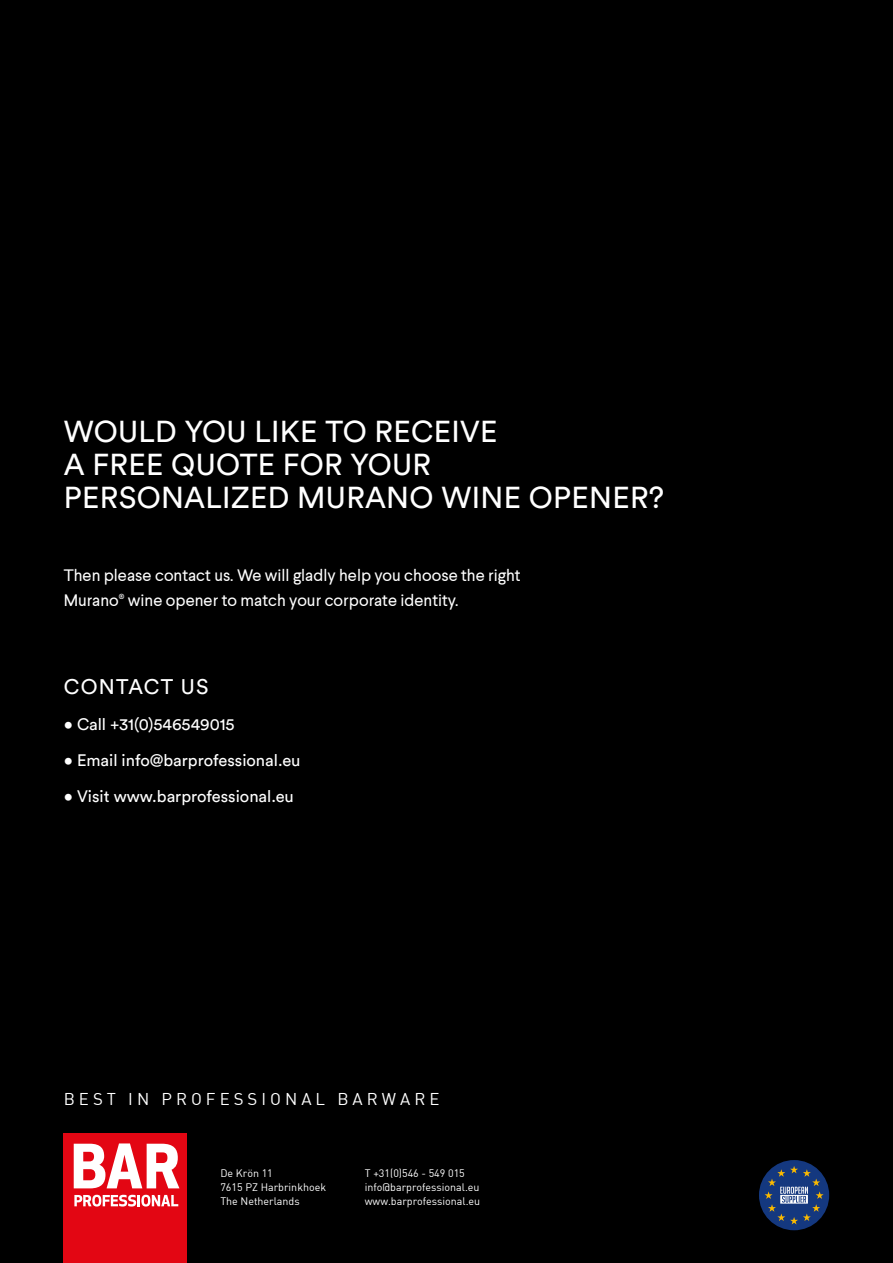
<style>
.page{position:relative;width:893px;height:1263px;background:#000}
.page>*{position:absolute;margin:0;border:0;box-sizing:border-box;transform-origin:0 0}
.t1{font:30px/33px "Circular Std";letter-spacing:.01em;color:#fff}
.t2{font:21px "Circular Std";letter-spacing:.055em;color:#fff}
.t3{font:16.8px "DIN";letter-spacing:.24em;color:#fff}
.t4{font:16.5px/25.5px "Larsseit";color:#fff}
.t5{font:16.5px "Circular Std";color:#fff}
.t6{font:10.65px/14.2px "DIN";color:#fff}
</style>
<div class="page">
<div style="left:64px;top:1134px;width:123px;height:129px;background:#e30613"></div>
<svg style="left:74px;top:1143px;width:105px;height:45px"></svg>
<svg style="left:74px;top:1195px;width:104px;height:11px"></svg>
<div style="left:759px;top:1160px;width:70px;height:70px;background:#14387f;border-radius:50%"></div>
<svg style="left:765px;top:1166px;width:59px;height:58px"></svg>
<h1 class="t1" style="left:64px;top:417px;width:602px">WOULD YOU LIKE TO RECEIVE<br>A FREE QUOTE FOR YOUR<br>PERSONALIZED MURANO WINE OPENER?</h1>
<h3 class="t4" style="left:64px;top:564px;width:458px">Then please contact us. We will gladly help you choose the right<br>Murano<sup>®</sup> wine opener to match your corporate identity.</h3>
<h2 class="t2" style="left:64px;top:677px;width:146px">CONTACT US</h2>
<h3 class="t5" style="left:64px;top:717px;width:172px">• Call +31(0)546549015</h3>
<h3 class="t5" style="left:64px;top:753px;width:238px">• Email info@barprofessional.eu</h3>
<h3 class="t5" style="left:64px;top:789px;width:232px">• Visit www.barprofessional.eu</h3>
<h3 class="t3" style="left:64px;top:1092px;width:377px">BEST IN PROFESSIONAL BARWARE</h3>
<p class="t6" style="left:220px;top:1166px;width:107px">De Krön 11<br>7615 PZ Harbrinkhoek<br>The Netherlands</p>
<p class="t6" style="left:365px;top:1166px;width:117px">T +31(0)546 - 549 015 info@barprofessional.eu www.barprofessional.eu</p>
</div>
